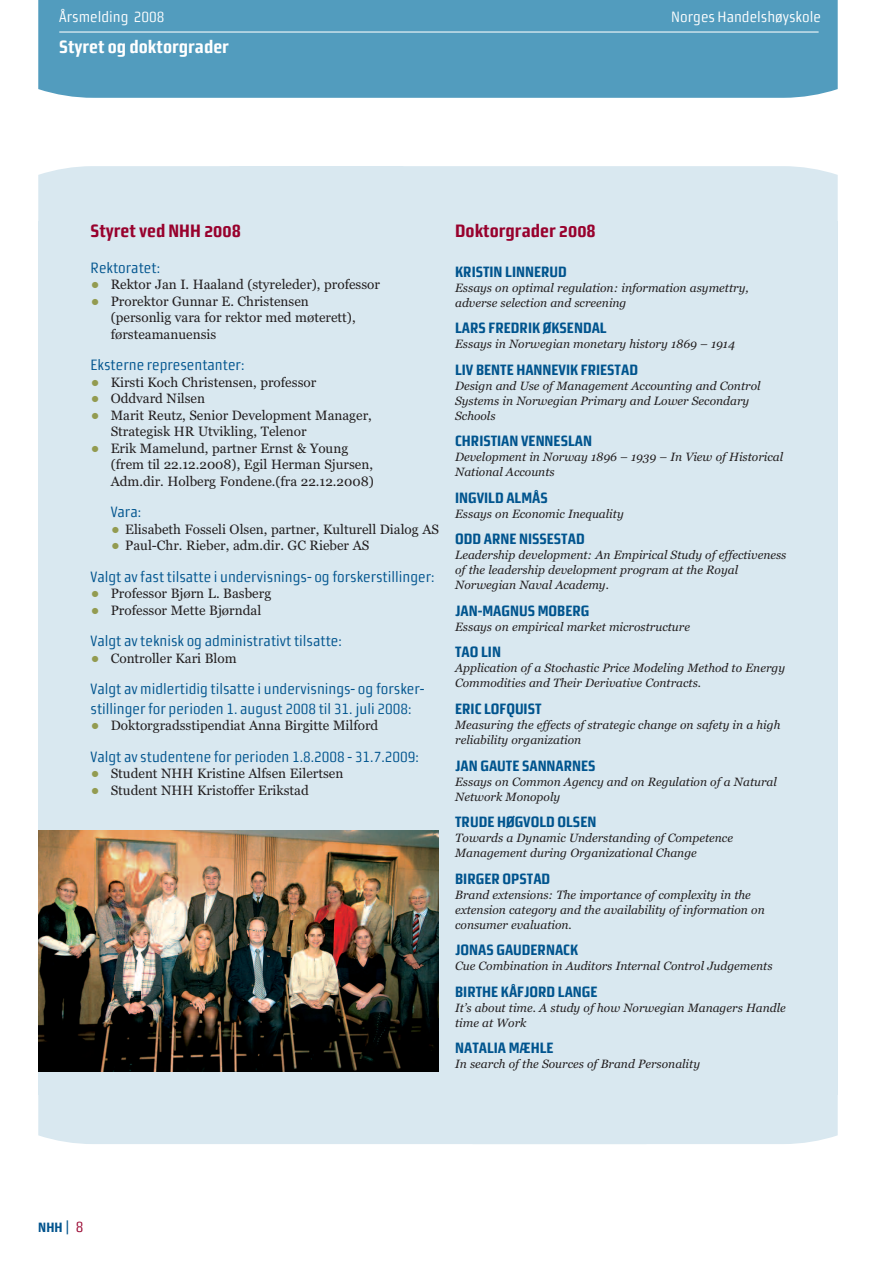
<style>
.page{position:relative;width:893px;height:1263px;background:#fff}
.page>*{position:absolute;margin:0;border:0;box-sizing:border-box;transform-origin:0 0}
.t1{font:18px "Morgan Sans Cond Bold Office";color:#98012d}
.t2{font:18px "Morgan Sans Cond Bold Office";color:#fff}
.t3{font:15px/19.5px "Morgan Sans Cond Regular Lining";color:#00548e}
.t4{font:15px "Morgan Sans Cond Bold Office";color:#00548e}
.t5{font:15px "Morgan Sans Cond Regular Lining";color:#fff}
.t6{font:13.5px/16.5px "Georgia";color:#231f20}
.t7{font:13.5px "Morgan Sans Cond Bold Office";color:#00538d}
.t8{font:italic 12px/15px "Georgia";color:#231f20}
.s1{font-size:24px;color:#939b50}
.s2{font-family:"Meta";font-size:18px}
.s3{font-family:"Morgan Sans Cond Regular Lining";font-size:15px;color:#98012d}
</style>
<div class="page">
<div style="left:38px;top:221px;width:800px;height:874px;background:#d9e8f0"></div>
<div style="left:646px;top:1095px;width:192px;height:49px;background:#d9e8f0"></div>
<div style="left:38px;top:1071px;width:608px;height:73px;background:#d9e8f0"></div>
<div style="left:38px;top:166px;width:192px;height:55px;background:#d9e8f0"></div>
<div style="left:230px;top:166px;width:608px;height:55px;background:#d9e8f0"></div>
<div style="left:38px;top:0;width:800px;height:98px;background:#529cbe"></div>
<hr style="left:59px;top:31px;width:760px;height:2px;background:#fff">
<img style="left:38px;top:830px;width:401px;height:241px">
<p class="t5" style="left:59px;top:8px;width:107px">Årsmelding 2008</p>
<p class="t5" style="left:671px;top:8px;width:151px">Norges Handelshøyskole</p>
<h1 class="t2" style="left:59px;top:36px;width:171px">Styret og doktorgrader</h1>
<h1 class="t1" style="left:91px;top:220px;width:152px">Styret ved NHH 2008</h1>
<p class="t3" style="left:91px;top:258px;width:71px">Rektoratet:</p>
<p class="t6" style="left:91px;top:276px;width:291px"><span class="s1">•</span> Rektor Jan I. Haaland (styreleder), professor</p>
<p class="t6" style="left:111px;top:293px;width:246px;text-indent:-20px"><span class="s1">•</span> Prorektor Gunnar E. Christensen (personlig vara for rektor med møterett), førsteamanuensis</p>
<p class="t3" style="left:91px;top:355px;width:155px">Eksterne representanter:</p>
<p class="t6" style="left:91px;top:374px;width:227px"><span class="s1">•</span> Kirsti Koch Christensen, professor</p>
<p class="t6" style="left:91px;top:390px;width:116px"><span class="s1">•</span> Oddvard Nilsen</p>
<p class="t6" style="left:111px;top:407px;width:263px;text-indent:-20px"><span class="s1">•</span> Marit Reutz, Senior Development Manager,<br>Strategisk HR Utvikling, Telenor</p>
<p class="t6" style="left:111px;top:440px;width:265px;text-indent:-20px"><span class="s1">•</span> Erik Mamelund, partner Ernst &amp; Young (frem til 22.12.2008), Egil Herman Sjursen,<br>Adm.dir. Holberg Fondene.(fra 22.12.2008)</p>
<p class="t3" style="left:111px;top:502px;width:32px">Vara:</p>
<p class="t6" style="left:111px;top:521px;width:330px"><span class="s1">•</span> Elisabeth Fosseli Olsen, partner, Kulturell Dialog AS</p>
<p class="t6" style="left:111px;top:537px;width:260px"><span class="s1">•</span> Paul-Chr. Rieber, adm.dir. GC Rieber AS</p>
<p class="t3" style="left:91px;top:567px;width:345px">Valgt av fast tilsatte i undervisnings- og forskerstillinger:</p>
<p class="t6" style="left:91px;top:585px;width:182px"><span class="s1">•</span> Professor Bjørn L. Basberg</p>
<p class="t6" style="left:91px;top:602px;width:172px"><span class="s1">•</span> Professor Mette Bjørndal</p>
<p class="t3" style="left:91px;top:631px;width:253px">Valgt av teknisk og administrativt tilsatte:</p>
<p class="t6" style="left:91px;top:650px;width:148px"><span class="s1">•</span> Controller Kari Blom</p>
<p class="t3" style="left:91px;top:679px;width:335px">Valgt av midlertidig tilsatte i undervisnings- og forsker&shy;stillinger for perioden 1. august 2008 til 31. juli 2008:</p>
<p class="t6" style="left:91px;top:717px;width:289px"><span class="s1">•</span> Doktorgradsstipendiat Anna Birgitte Milford</p>
<p class="t3" style="left:91px;top:747px;width:330px">Valgt av studentene for perioden 1.8.2008 - 31.7.2009:</p>
<p class="t6" style="left:91px;top:765px;width:254px"><span class="s1">•</span> Student NHH Kristine Alfsen Eilertsen</p>
<p class="t6" style="left:91px;top:782px;width:220px"><span class="s1">•</span> Student NHH Kristoffer Erikstad</p>
<h1 class="t1" style="left:455px;top:220px;width:142px">Doktorgrader 2008</h1>
<p class="t4" style="left:455px;top:263px;width:113px">KRISTIN LINNERUD</p>
<p class="t8" style="left:455px;top:280px;width:295px">Essays on optimal regulation: information asymettry, adverse selection and screening</p>
<p class="t4" style="left:455px;top:319px;width:153px">LARS FREDRIK ØKSENDAL</p>
<p class="t8" style="left:455px;top:337px;width:281px">Essays in Norwegian monetary history 1869 – 1914</p>
<p class="t4" style="left:455px;top:361px;width:184px">LIV BENTE HANNEVIK FRIESTAD</p>
<p class="t8" style="left:455px;top:378px;width:307px">Design and Use of Management Accounting and Control<br>Systems in Norwegian Primary and Lower Secondary<br>Schools</p>
<p class="t4" style="left:455px;top:432px;width:138px">CHRISTIAN VENNESLAN</p>
<p class="t8" style="left:455px;top:450px;width:330px">Development in Norway 1896 – 1939 – In View of Historical<br>National Accounts</p>
<p class="t4" style="left:455px;top:489px;width:94px">INGVILD ALMÅS</p>
<p class="t8" style="left:455px;top:506px;width:170px">Essays on Economic Inequality</p>
<p class="t4" style="left:455px;top:530px;width:131px">ODD ARNE NISSESTAD</p>
<p class="t8" style="left:455px;top:548px;width:333px">Leadership development: An Empirical Study of effectiveness of the leadership development program at the Royal<br>Norwegian Naval Academy.</p>
<p class="t4" style="left:455px;top:602px;width:136px">JAN-MAGNUS MOBERG</p>
<p class="t8" style="left:455px;top:619px;width:236px">Essays on empirical market microstructure</p>
<p class="t4" style="left:455px;top:643px;width:47px">TAO LIN</p>
<p class="t8" style="left:455px;top:661px;width:331px">Application of a Stochastic Price Modeling Method to Energy<br>Commodities and Their Derivative Contracts.</p>
<p class="t4" style="left:455px;top:700px;width:88px">ERIC LOFQUIST</p>
<p class="t8" style="left:455px;top:717px;width:327px">Measuring the effects of strategic change on safety in a high reliability organization</p>
<p class="t4" style="left:455px;top:756px;width:142px">JAN GAUTE SANNARNES</p>
<p class="t8" style="left:455px;top:774px;width:323px">Essays on Common Agency and on Regulation of a Natural<br>Network Monopoly</p>
<p class="t4" style="left:455px;top:813px;width:143px">TRUDE HØGVOLD OLSEN</p>
<p class="t8" style="left:455px;top:830px;width:279px">Towards a Dynamic Understanding of Competence<br>Management during Organizational Change</p>
<p class="t4" style="left:455px;top:869px;width:97px">BIRGER OPSTAD</p>
<p class="t8" style="left:455px;top:887px;width:311px">Brand extensions: The importance of complexity in the extension category and the availability of information on consumer evaluation.</p>
<p class="t4" style="left:455px;top:941px;width:125px">JONAS GAUDERNACK</p>
<p class="t8" style="left:455px;top:958px;width:319px">Cue Combination in Auditors Internal Control Judgements</p>
<p class="t4" style="left:455px;top:982px;width:144px">BIRTHE KÅFJORD LANGE</p>
<p class="t8" style="left:455px;top:1000px;width:332px">It’s about time. A study of how Norwegian Managers Handle time at Work</p>
<p class="t4" style="left:455px;top:1039px;width:100px">NATALIA MÆHLE</p>
<p class="t8" style="left:455px;top:1056px;width:246px">In search of the Sources of Brand Personality</p>
<p class="t7" style="left:38px;top:1219px;width:47px">NHH <span class="s2">|</span> <span class="s3">8</span></p>
</div>
